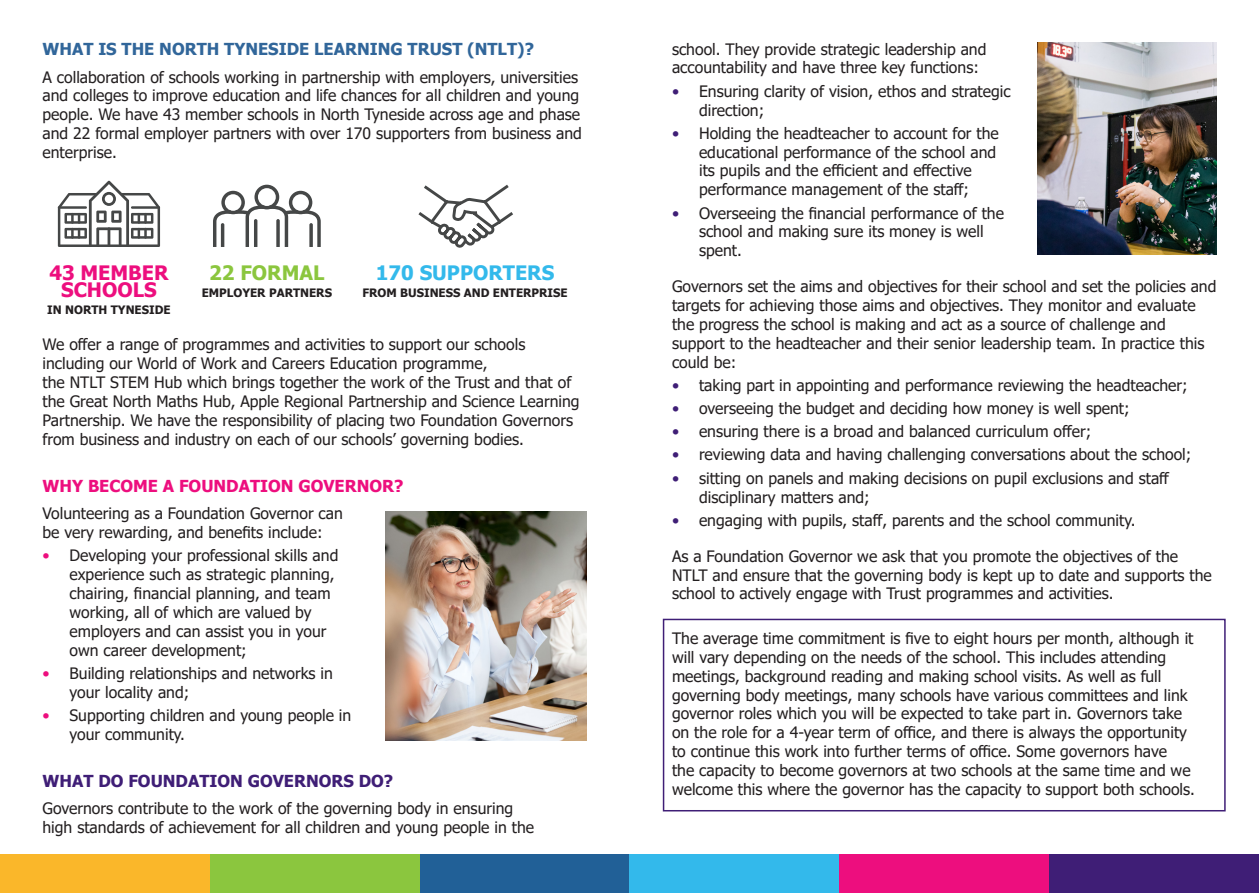
<style>
.page{position:relative;width:1259px;height:893px;background:#fff}
.page>*{position:absolute;margin:0;border:0;box-sizing:border-box;transform-origin:0 0}
.t1{font:700 19.95px/17.1px "Tahoma";color:#ed0e7e;text-align:center}
.t2{font:700 19.95px "Tahoma";color:#33b9eb}
.t3{font:700 19.95px "Tahoma";color:#8bc63e}
.t4{font:700 16.5px "Tahoma";color:#31669a}
.t5{font:700 16.5px "Tahoma";color:#ed0e7e}
.t6{font:700 16.5px "Tahoma";color:#3f1e76}
.t7{font:15.75px/18.9px "Tahoma";color:#231f20}
.t8{font:700 11.55px "Tahoma";color:#231f20}
.s1{color:#ed0e7e}
.s2{color:#3f1e76}
</style>
<div class="page">
<div style="left:0;top:855px;width:210px;height:38px;background:#fab72a"></div>
<div style="left:420px;top:855px;width:209px;height:38px;background:#216097"></div>
<div style="left:839px;top:855px;width:210px;height:38px;background:#ed0e7e"></div>
<div style="left:210px;top:855px;width:210px;height:38px;background:#8bc63e"></div>
<div style="left:629px;top:855px;width:210px;height:38px;background:#33b9eb"></div>
<div style="left:1049px;top:855px;width:210px;height:38px;background:#3f1e76"></div>
<img style="left:386px;top:511px;width:201px;height:230px">
<img style="left:1037px;top:43px;width:179px;height:211px">
<svg style="left:58px;top:181px;width:102px;height:66px"></svg>
<svg style="left:418px;top:184px;width:95px;height:64px"></svg>
<svg style="left:213px;top:185px;width:108px;height:62px"></svg>
<div style="left:663px;top:619px;width:562px;height:192px;border:2px solid #3f1e76"></div>
<p class="t4" style="left:43px;top:38px;width:493px">WHAT IS THE NORTH TYNESIDE LEARNING TRUST (NTLT)?</p>
<p class="t7" style="left:43px;top:68px;width:541px">A collaboration of schools working in partnership with employers, universities and colleges to improve education and life chances for all children and young people. We have 43 member schools in North Tyneside across age and phase and 22 formal employer partners with over 170 supporters from business and enterprise.</p>
<p class="t1" style="left:49px;top:265px;width:121px">43 MEMBER<br>SCHOOLS</p>
<p class="t8" style="left:47px;top:302px;width:125px">IN NORTH TYNESIDE</p>
<p class="t3" style="left:209px;top:259px;width:117px">22 FORMAL</p>
<p class="t8" style="left:202px;top:285px;width:132px">EMPLOYER PARTNERS</p>
<p class="t2" style="left:376px;top:259px;width:180px">170 SUPPORTERS</p>
<p class="t8" style="left:362px;top:285px;width:207px">FROM BUSINESS AND ENTERPRISE</p>
<p class="t7" style="left:43px;top:336px;width:538px">We offer a range of programmes and activities to support our schools including our World of Work and Careers Education programme,<br>the NTLT STEM Hub which brings together the work of the Trust and that of the Great North Maths Hub, Apple Regional Partnership and Science Learning Partnership. We have the responsibility of placing two Foundation Governors from business and industry on each of our schools’ governing bodies.</p>
<p class="t5" style="left:43px;top:474px;width:362px">WHY BECOME A FOUNDATION GOVERNOR?</p>
<p class="t7" style="left:43px;top:505px;width:302px">Volunteering as a Foundation Governor can be very rewarding, and benefits include:</p>
<p class="t7" style="left:70px;top:547px;width:270px;text-indent:-27px"><span class="s1">•</span> Developing your professional skills and experience such as strategic planning, chairing, financial planning, and team working, all of which are valued by employers and can assist you in your own career development;</p>
<p class="t7" style="left:70px;top:664px;width:265px;text-indent:-27px"><span class="s1">•</span> Building relationships and networks in your locality and;</p>
<p class="t7" style="left:70px;top:707px;width:283px;text-indent:-27px"><span class="s1">•</span> Supporting children and young people in your community.</p>
<p class="t6" style="left:43px;top:769px;width:352px">WHAT DO FOUNDATION GOVERNORS DO?</p>
<p class="t7" style="left:43px;top:800px;width:493px">Governors contribute to the work of the governing body in ensuring high standards of achievement for all children and young people in the</p>
<p class="t7" style="left:672px;top:40px;width:316px">school. They provide strategic leadership and accountability and have three key functions:</p>
<p class="t7" style="left:699px;top:82px;width:313px;text-indent:-27px"><span class="s2">•</span> Ensuring clarity of vision, ethos and strategic direction;</p>
<p class="t7" style="left:699px;top:124px;width:301px;text-indent:-27px"><span class="s2">•</span> Holding the headteacher to account for the educational performance of the school and its pupils and the efficient and effective performance management of the staff;</p>
<p class="t7" style="left:699px;top:204px;width:306px;text-indent:-27px"><span class="s2">•</span> Overseeing the financial performance of the school and making sure its money is well spent.</p>
<p class="t7" style="left:672px;top:278px;width:546px">Governors set the aims and objectives for their school and set the policies and targets for achieving those aims and objectives. They monitor and evaluate the progress the school is making and act as a source of challenge and support to the headteacher and their senior leadership team. In practice this could be:</p>
<p class="t7" style="left:672px;top:377px;width:517px"><span class="s2">•</span> taking part in appointing and performance reviewing the headteacher;</p>
<p class="t7" style="left:672px;top:400px;width:459px"><span class="s2">•</span> overseeing the budget and deciding how money is well spent;</p>
<p class="t7" style="left:672px;top:423px;width:421px"><span class="s2">•</span> ensuring there is a broad and balanced curriculum offer;</p>
<p class="t7" style="left:672px;top:446px;width:521px"><span class="s2">•</span> reviewing data and having challenging conversations about the school;</p>
<p class="t7" style="left:699px;top:469px;width:472px;text-indent:-27px"><span class="s2">•</span> sitting on panels and making decisions on pupil exclusions and staff disciplinary matters and;</p>
<p class="t7" style="left:672px;top:511px;width:465px"><span class="s2">•</span> engaging with pupils, staff, parents and the school community.</p>
<p class="t7" style="left:672px;top:547px;width:541px">As a Foundation Governor we ask that you promote the objectives of the<br>NTLT and ensure that the governing body is kept up to date and supports the school to actively engage with Trust programmes and activities.</p>
<p class="t7" style="left:672px;top:629px;width:524px">The average time commitment is five to eight hours per month, although it will vary depending on the needs of the school. This includes attending meetings, background reading and making school visits. As well as full governing body meetings, many schools have various committees and link governor roles which you will be expected to take part in. Governors take on the role for a 4-year term of office, and there is always the opportunity to continue this work into further terms of office. Some governors have<br>the capacity to become governors at two schools at the same time and we welcome this where the governor has the capacity to support both schools.</p>
</div>
